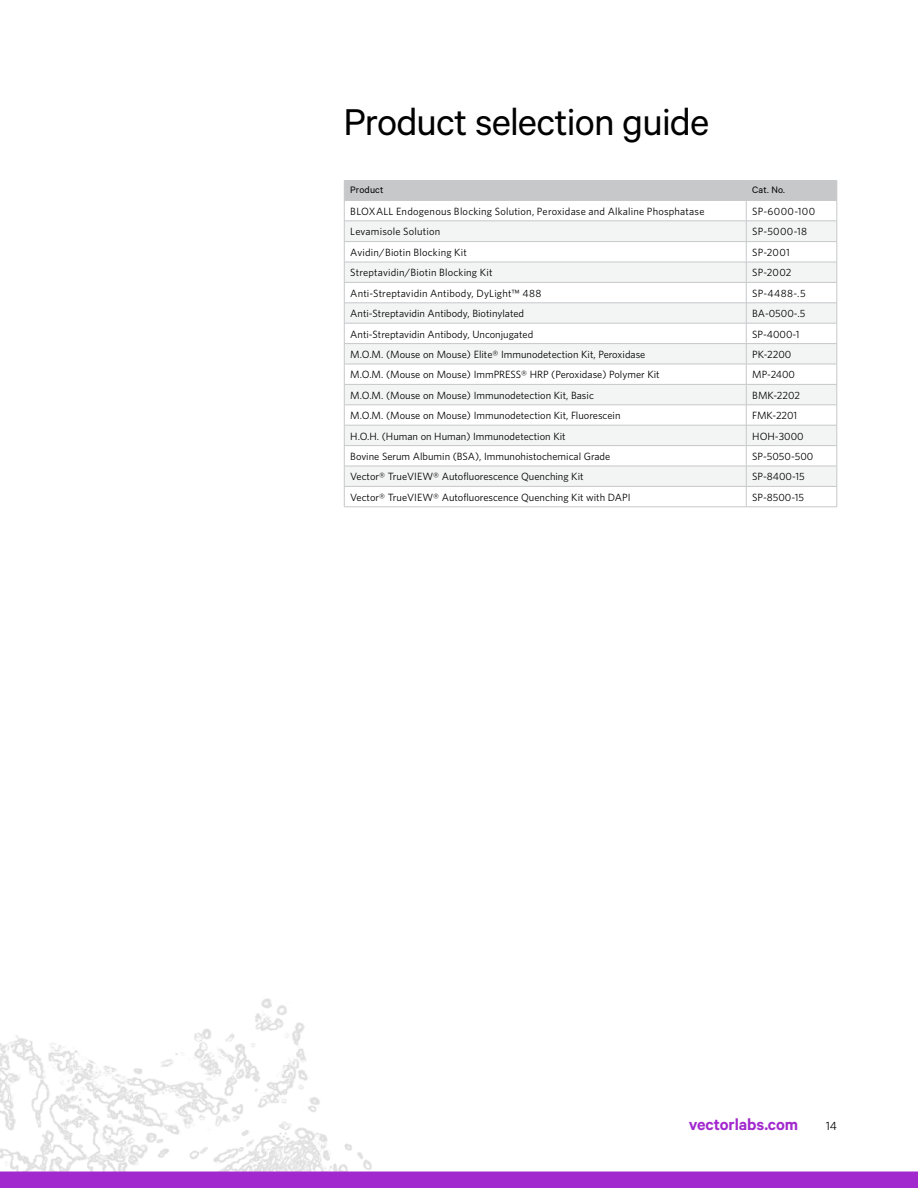
<style>
.page{position:relative;width:918px;height:1188px;background:#fff}
.page>*{position:absolute;margin:0;border:0;box-sizing:border-box;transform-origin:0 0}
.t1{font:42px "Calibre";letter-spacing:-.02em;color:#000}
.t2{font:600 18px "Calibre";letter-spacing:-.005em;color:#a229ce}
.t3{font:12px "Whitney";color:#000}
.t4{font:10.5px "Whitney";color:#000}
.t5{font:10.5px "Whitney";letter-spacing:.02em;color:#000}
.t6{font:10.5px "Calibre";letter-spacing:.015em;color:#000}
.t7{font:10.5px "Whitney";letter-spacing:.03em;color:#000}
</style>
<div class="page">
<img style="left:0;top:998px;width:429px;height:174px">
<div style="left:0;top:1172px;width:918px;height:16px;background:#a229ce"></div>
<hr style="left:344px;top:180px;width:402px;height:1px;background:#c7c8ca">
<hr style="left:746px;top:180px;width:91px;height:1px;background:#c7c8ca">
<hr style="left:344px;top:507px;width:402px;height:1px;background:#c7c8ca">
<hr style="left:746px;top:507px;width:91px;height:1px;background:#c7c8ca">
<svg style="left:344px;top:181px;width:494px;height:326px"></svg>
<h1 class="t1" style="left:343px;top:98px;width:368px">Product selection guide</h1>
<p class="t6" style="left:350px;top:184px;width:35px">Product</p>
<p class="t6" style="left:752px;top:184px;width:34px">Cat. No.</p>
<p class="t5" style="left:350px;top:204px;width:356px">BLOXALL Endogenous Blocking Solution, Peroxidase and Alkaline Phosphatase</p>
<p class="t7" style="left:752px;top:204px;width:64px">SP-6000-100</p>
<p class="t4" style="left:350px;top:225px;width:91px">Levamisole Solution</p>
<p class="t4" style="left:752px;top:225px;width:56px">SP-5000-18</p>
<p class="t4" style="left:350px;top:245px;width:118px">Avidin/Biotin Blocking Kit</p>
<p class="t4" style="left:752px;top:245px;width:39px">SP-2001</p>
<p class="t4" style="left:350px;top:266px;width:144px">Streptavidin/Biotin Blocking Kit</p>
<p class="t4" style="left:752px;top:266px;width:41px">SP-2002</p>
<p class="t4" style="left:350px;top:286px;width:193px">Anti-Streptavidin Antibody, DyLight™ 488</p>
<p class="t4" style="left:752px;top:286px;width:55px">SP-4488-.5</p>
<p class="t4" style="left:350px;top:307px;width:175px">Anti-Streptavidin Antibody, Biotinylated</p>
<p class="t4" style="left:752px;top:307px;width:55px">BA-0500-.5</p>
<p class="t4" style="left:350px;top:327px;width:184px">Anti-Streptavidin Antibody, Unconjugated</p>
<p class="t4" style="left:752px;top:327px;width:49px">SP-4000-1</p>
<p class="t4" style="left:350px;top:347px;width:297px">M.O.M. (Mouse on Mouse) Elite® Immunodetection Kit, Peroxidase</p>
<p class="t4" style="left:752px;top:347px;width:41px">PK-2200</p>
<p class="t4" style="left:350px;top:368px;width:311px">M.O.M. (Mouse on Mouse) ImmPRESS® HRP (Peroxidase) Polymer Kit</p>
<p class="t4" style="left:752px;top:368px;width:44px">MP-2400</p>
<p class="t4" style="left:350px;top:388px;width:245px">M.O.M. (Mouse on Mouse) Immunodetection Kit, Basic</p>
<p class="t4" style="left:752px;top:388px;width:49px">BMK-2202</p>
<p class="t4" style="left:350px;top:409px;width:272px">M.O.M. (Mouse on Mouse) Immunodetection Kit, Fluorescein</p>
<p class="t4" style="left:752px;top:409px;width:47px">FMK-2201</p>
<p class="t4" style="left:350px;top:429px;width:217px">H.O.H. (Human on Human) Immunodetection Kit</p>
<p class="t4" style="left:752px;top:429px;width:53px">HOH-3000</p>
<p class="t4" style="left:350px;top:449px;width:262px">Bovine Serum Albumin (BSA), Immunohistochemical Grade</p>
<p class="t4" style="left:752px;top:449px;width:63px">SP-5050-500</p>
<p class="t4" style="left:350px;top:470px;width:235px">Vector® TrueVIEW® Autofluorescence Quenching Kit</p>
<p class="t4" style="left:752px;top:470px;width:54px">SP-8400-15</p>
<p class="t4" style="left:350px;top:490px;width:282px">Vector® TrueVIEW® Autofluorescence Quenching Kit with DAPI</p>
<p class="t4" style="left:752px;top:490px;width:53px">SP-8500-15</p>
<h2 class="t2" style="left:689px;top:1114px;width:111px">vectorlabs.com</h2>
<p class="t3" style="left:826px;top:1118px;width:13px">14</p>
</div>
